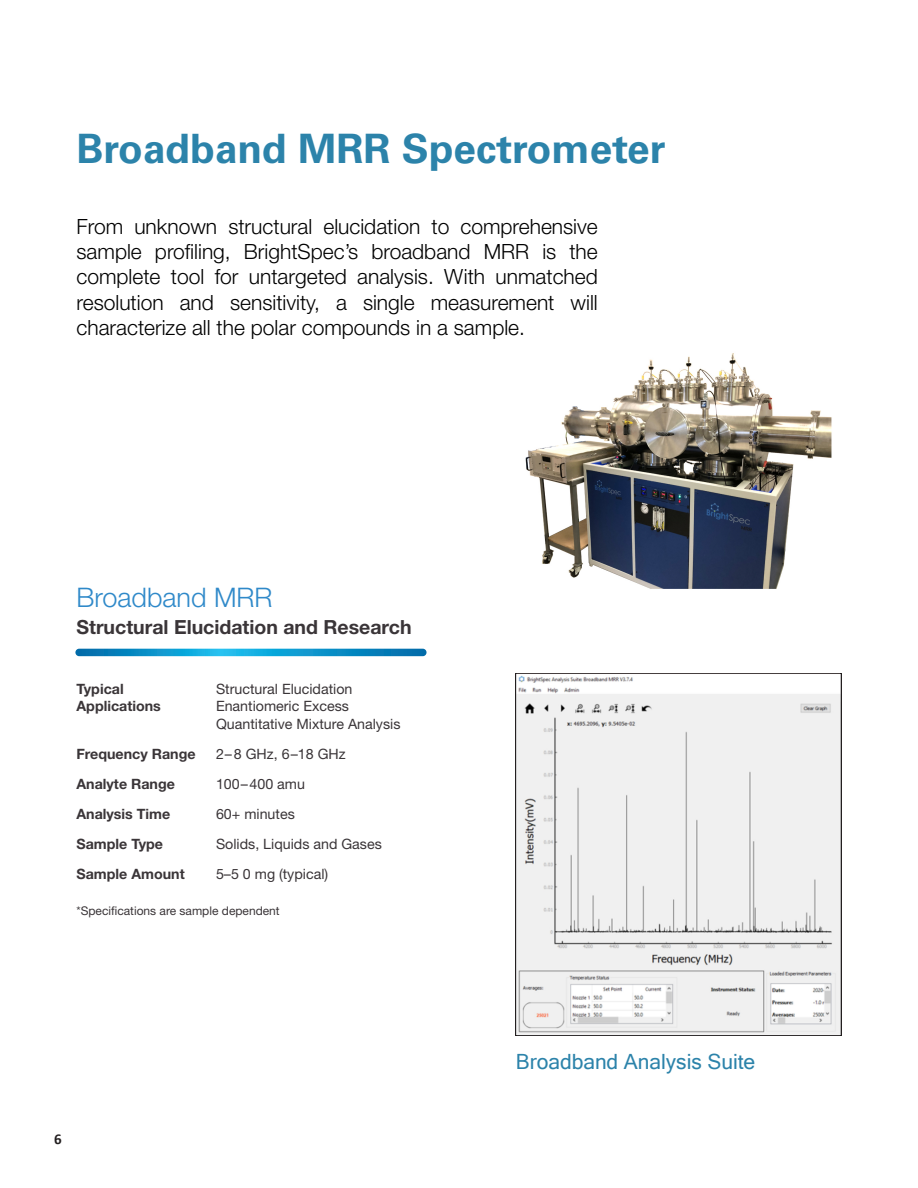
<style>
.page{position:relative;width:918px;height:1188px;background:#fff}
.page>*{position:absolute;margin:0;border:0;box-sizing:border-box;transform-origin:0 0}
.t1{font:700 40.5px "Univers LT Std";color:#2c83aa}
.t2{font:300 27px "Helvetica Neue LT Std";color:#2f89c9}
.t3{font:300 21px/25.2px "Helvetica Neue LT Std";color:#000001;text-align:justify}
.t4{font:21px "Microsoft Sans Serif";color:#2c83aa}
.t5{font:700 19.5px "Helvetica Neue LT Std";color:#3a3538}
.t6{font:700 15px "Calibri";color:#231f20}
.t7{font:14.25px/17.1px "Helvetica Neue LT Std";color:#3a3538}
.t8{font:700 14.25px "Helvetica Neue LT Std";color:#3a3538}
.t9{font:12px "Helvetica Neue LT Std";color:#3a3538}
</style>
<div class="page">
<img style="left:518px;top:676px;width:320px;height:357px">
<div style="left:515px;top:673px;width:326px;height:363px;border:2px solid #231f20"></div>
<img style="left:525px;top:353px;width:307px;height:236px">
<svg style="left:75px;top:649px;width:352px;height:7px;background:#0c93ca"></svg>
<h1 class="t1" style="left:77px;top:134px;width:591px">Broadband MRR Spectrometer</h1>
<p class="t3" style="left:77px;top:217px;width:523px">From unknown structural elucidation to comprehensive sample profiling, BrightSpec’s broadband MRR is the complete tool for untargeted analysis. With unmatched resolution and sensitivity, a single measurement will characterize all the polar compounds in a sample.</p>
<p class="t2" style="left:77px;top:587px;width:198px">Broadband MRR</p>
<p class="t5" style="left:77px;top:621px;width:337px">Structural Elucidation and Research</p>
<p class="t8" style="left:77px;top:684px;width:49px">Typical</p>
<p class="t7" style="left:216px;top:683px;width:138px">Structural Elucidation</p>
<p class="t8" style="left:77px;top:701px;width:86px">Applications</p>
<p class="t7" style="left:216px;top:700px;width:186px">Enantiomeric Excess<br>Quantitative Mixture Analysis</p>
<p class="t8" style="left:77px;top:748px;width:121px">Frequency Range</p>
<p class="t7" style="left:216px;top:747px;width:131px">2– 8 GHz, 6–18 GHz</p>
<p class="t8" style="left:77px;top:778px;width:100px">Analyte Range</p>
<p class="t7" style="left:216px;top:777px;width:90px">100–400 amu</p>
<p class="t8" style="left:77px;top:809px;width:95px">Analysis Time</p>
<p class="t7" style="left:216px;top:807px;width:80px">60+ minutes</p>
<p class="t8" style="left:77px;top:839px;width:88px">Sample Type</p>
<p class="t7" style="left:216px;top:837px;width:167px">Solids, Liquids and Gases</p>
<p class="t8" style="left:77px;top:869px;width:110px">Sample Amount</p>
<p class="t7" style="left:216px;top:867px;width:114px">5–5 0 mg (typical)</p>
<p class="t9" style="left:77px;top:906px;width:205px">*Specifications are sample dependent</p>
<p class="t6" style="left:54px;top:1133px;width:9px">6</p>
<p class="t4" style="left:516px;top:1054px;width:241px">Broadband Analysis Suite</p>
</div>
